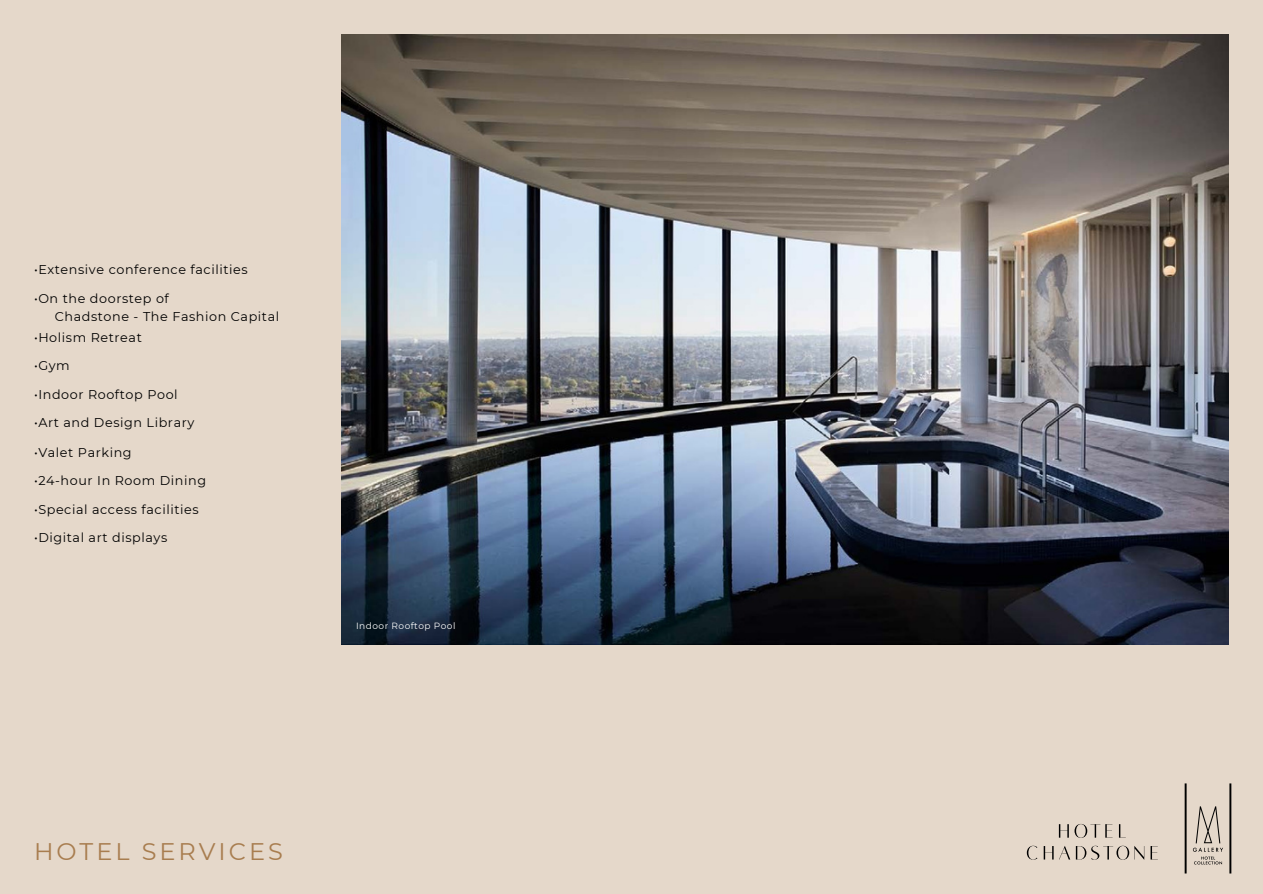
<style>
.page{position:relative;width:1263px;height:894px;background:#fff}
.page>*{position:absolute;margin:0;border:0;box-sizing:border-box;transform-origin:0 0}
.t1{font:24px "Montserrat";letter-spacing:.125em;color:#a87d4f}
.t2{font:12.75px/18px "Montserrat";letter-spacing:.045em;color:#000}
.t3{font:9px "Montserrat";letter-spacing:.05em;color:#fff}
</style>
<div class="page">
<div style="left:0;top:0;width:1263px;height:893px;background:#e5d8ca"></div>
<img style="left:341px;top:34px;width:888px;height:610px">
<svg style="left:1027px;top:845px;width:10px;height:14px"></svg>
<svg style="left:1150px;top:846px;width:8px;height:13px"></svg>
<svg style="left:1044px;top:846px;width:26px;height:13px"></svg>
<svg style="left:1076px;top:845px;width:68px;height:14px"></svg>
<svg style="left:1119px;top:824px;width:2px;height:13px"></svg>
<svg style="left:1059px;top:823px;width:53px;height:14px"></svg>
<img style="left:1184px;top:783px;width:48px;height:91px">
<h1 class="t2" style="left:34px;top:260px;width:215px">•Extensive conference facilities</h1>
<h1 class="t2" style="left:55px;top:290px;width:226px;text-indent:-21px">•On the doorstep of<br>Chadstone - The Fashion Capital</h1>
<h1 class="t2" style="left:34px;top:328px;width:109px">•Holism Retreat</h1>
<h1 class="t2" style="left:34px;top:356px;width:37px">•Gym</h1>
<h1 class="t2" style="left:34px;top:385px;width:145px">•Indoor Rooftop Pool</h1>
<h1 class="t2" style="left:34px;top:413px;width:162px">•Art and Design Library</h1>
<h1 class="t2" style="left:34px;top:443px;width:99px">•Valet Parking</h1>
<h1 class="t2" style="left:34px;top:471px;width:174px">•24-hour In Room Dining</h1>
<h1 class="t2" style="left:34px;top:500px;width:166px">•Special access facilities</h1>
<h1 class="t2" style="left:34px;top:528px;width:135px">•Digital art displays</h1>
<p class="t3" style="left:356px;top:620px;width:101px">Indoor Rooftop Pool</p>
<p class="t1" style="left:34px;top:836px;width:250px">HOTEL SERVICES</p>
</div>
